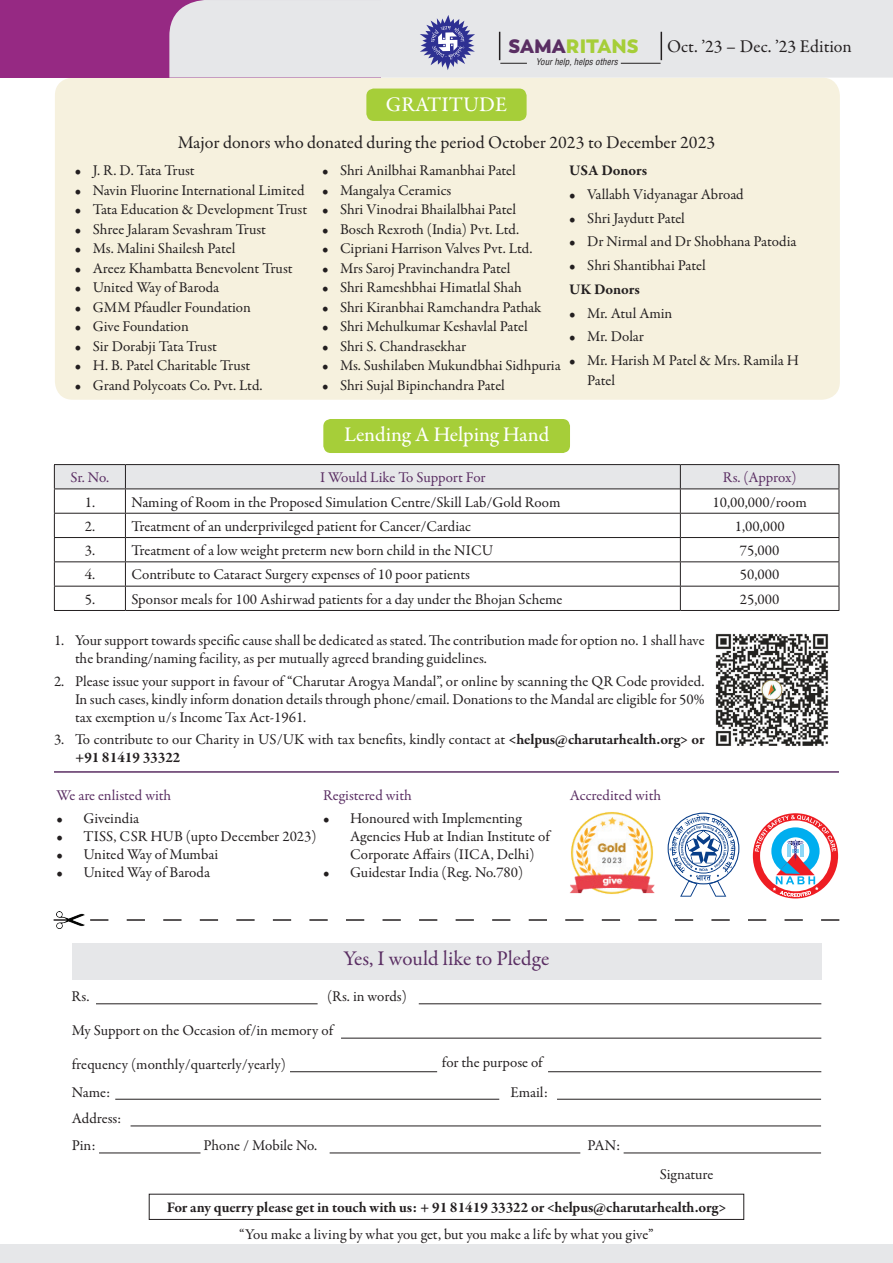
<style>
.page{position:relative;width:893px;height:1263px;background:#fff}
.page>*{position:absolute;margin:0;border:0;box-sizing:border-box;transform-origin:0 0}
.t1{font:500 21px "Garamond Premr Pro";color:#fff}
.t2{font:21px "Garamond Premr Pro";color:#5a2e63}
.t3{font:800 19.35px "Boston";color:#a6ce39}
.t4{font:18px "Garamond Premr Pro";color:#231f20}
.t5{font:15px/18px "Garamond Premr Pro";letter-spacing:-.005em;color:#231f20}
.t6{font:700 15px "Garamond Premr Pro";letter-spacing:-.005em;color:#231f20}
.t7{font:15px "Garamond Premr Pro";letter-spacing:-.005em;color:#5a2e63}
.t8{font:italic condensed 9px "Helvetica LT Std";color:#231f20}
.s1{color:#5a2e63}
.s2{font-weight:700}
</style>
<div class="page">
<div style="left:0;top:1245px;width:893px;height:18px;background:#e6e7e9"></div>
<div style="left:55px;top:78px;width:785px;height:322px;background:#f6f1de;border-radius:18px"></div>
<div style="left:366px;top:89px;width:161px;height:32px;background:#a6ce39;border-radius:8px"></div>
<img style="left:715px;top:633px;width:114px;height:113px">
<svg style="left:54px;top:919px;width:785px;height:2px"></svg>
<img style="left:57px;top:912px;width:27px;height:16px">
<div style="left:72px;top:943px;width:749px;height:36px;background:#e6e7e9"></div>
<hr style="left:290px;top:1071px;width:147px;height:1px;background:#231f20">
<hr style="left:131px;top:1125px;width:690px;height:1px;background:#231f20">
<hr style="left:99px;top:1152px;width:101px;height:1px;background:#231f20">
<hr style="left:330px;top:1152px;width:250px;height:1px;background:#231f20">
<hr style="left:624px;top:1152px;width:197px;height:1px;background:#231f20">
<hr style="left:96px;top:1003px;width:222px;height:1px;background:#231f20">
<hr style="left:419px;top:1003px;width:402px;height:1px;background:#231f20">
<hr style="left:341px;top:1038px;width:480px;height:1px;background:#231f20">
<hr style="left:115px;top:1099px;width:384px;height:1px;background:#231f20">
<hr style="left:557px;top:1099px;width:264px;height:1px;background:#231f20">
<div style="left:0;top:0;width:380px;height:78px;background:#962983"></div>
<div style="left:169px;top:0;width:724px;height:78px;background:#e6e7e9"></div>
<svg style="left:420px;top:15px;width:55px;height:55px;background:#9395c3"></svg>
<svg style="left:661px;top:32px;width:1px;height:28px"></svg>
<svg style="left:499px;top:32px;width:28px;height:32px"></svg>
<hr style="left:621px;top:63px;width:40px;height:1px;background:#231f20">
<hr style="left:548px;top:1071px;width:273px;height:1px;background:#231f20">
<div style="left:323px;top:419px;width:247px;height:34px;background:#a6ce39;border-radius:8px"></div>
<hr style="left:54px;top:464px;width:71px;height:1px;background:#231f20">
<hr style="left:125px;top:464px;width:555px;height:1px;background:#231f20">
<hr style="left:680px;top:464px;width:159px;height:1px;background:#231f20">
<svg style="left:54px;top:465px;width:786px;height:145px"></svg>
<hr style="left:54px;top:610px;width:71px;height:1px;background:#231f20">
<hr style="left:125px;top:610px;width:555px;height:1px;background:#231f20">
<hr style="left:680px;top:610px;width:159px;height:1px;background:#231f20">
<hr style="left:54px;top:771px;width:785px;height:2px;background:#5a2e63">
<img style="left:570px;top:812px;width:85px;height:82px">
<svg style="left:753px;top:813px;width:85px;height:85px"></svg>
<svg style="left:668px;top:813px;width:71px;height:84px"></svg>
<div style="left:149px;top:1194px;width:595px;height:26px;border:1px solid #231f20"></div>
<p class="t3" style="left:508px;top:34px;width:132px"><span class="s1">SAMA</span>RITANS</p>
<p class="t8" style="left:536px;top:56px;width:83px">Your help, helps others</p>
<p class="t4" style="left:667px;top:35px;width:186px">Oct. ’23 – Dec. ’23 Edition</p>
<h1 class="t1" style="left:386px;top:92px;width:123px">GRATITUDE</h1>
<p class="t4" style="left:178px;top:131px;width:539px">Major donors who donated during the period October 2023 to December 2023</p>
<p class="t5" style="left:75px;top:162px;width:121px">• J. R. D. Tata Trust</p>
<p class="t5" style="left:75px;top:181px;width:231px">• Navin Fluorine International Limited</p>
<p class="t5" style="left:75px;top:201px;width:234px">• Tata Education &amp; Development Trust</p>
<p class="t5" style="left:75px;top:220px;width:193px">• Shree Jalaram Sevashram Trust</p>
<p class="t5" style="left:75px;top:240px;width:162px">• Ms. Malini Shailesh Patel</p>
<p class="t5" style="left:75px;top:259px;width:219px">• Areez Khambatta Benevolent Trust</p>
<p class="t5" style="left:75px;top:279px;width:146px">• United Way of Baroda</p>
<p class="t5" style="left:75px;top:298px;width:178px">• GMM Pfaudler Foundation</p>
<p class="t5" style="left:75px;top:318px;width:116px">• Give Foundation</p>
<p class="t5" style="left:75px;top:337px;width:144px">• Sir Dorabji Tata Trust</p>
<p class="t5" style="left:75px;top:357px;width:177px">• H. B. Patel Charitable Trust</p>
<p class="t5" style="left:75px;top:376px;width:189px">• Grand Polycoats Co. Pvt. Ltd.</p>
<p class="t5" style="left:322px;top:162px;width:195px">• Shri Anilbhai Ramanbhai Patel</p>
<p class="t5" style="left:322px;top:181px;width:131px">• Mangalya Ceramics</p>
<p class="t5" style="left:322px;top:201px;width:196px">• Shri Vinodrai Bhailalbhai Patel</p>
<p class="t5" style="left:322px;top:220px;width:199px">• Bosch Rexroth (India) Pvt. Ltd.</p>
<p class="t5" style="left:322px;top:240px;width:212px">• Cipriani Harrison Valves Pvt. Ltd.</p>
<p class="t5" style="left:322px;top:259px;width:190px">• Mrs Saroj Pravinchandra Patel</p>
<p class="t5" style="left:322px;top:279px;width:201px">• Shri Rameshbhai Himatlal Shah</p>
<p class="t5" style="left:322px;top:298px;width:221px">• Shri Kiranbhai Ramchandra Pathak</p>
<p class="t5" style="left:322px;top:318px;width:207px">• Shri Mehulkumar Keshavlal Patel</p>
<p class="t5" style="left:322px;top:337px;width:146px">• Shri S. Chandrasekhar</p>
<p class="t5" style="left:322px;top:357px;width:240px">• Ms. Sushilaben Mukundbhai Sidhpuria</p>
<p class="t5" style="left:322px;top:376px;width:184px">• Shri Sujal Bipinchandra Patel</p>
<p class="t6" style="left:569px;top:161px;width:79px">USA Donors</p>
<p class="t5" style="left:569px;top:186px;width:176px">• Vallabh Vidyanagar Abroad</p>
<p class="t5" style="left:569px;top:209px;width:117px">• Shri Jaydutt Patel</p>
<p class="t5" style="left:569px;top:233px;width:229px">• Dr Nirmal and Dr Shobhana Patodia</p>
<p class="t5" style="left:569px;top:257px;width:138px">• Shri Shantibhai Patel</p>
<p class="t6" style="left:569px;top:280px;width:72px">UK Donors</p>
<p class="t5" style="left:569px;top:304px;width:105px">• Mr. Atul Amin</p>
<p class="t5" style="left:569px;top:328px;width:76px">• Mr. Dolar</p>
<p class="t5" style="left:587px;top:351px;width:213px;line-height:19.5px;text-indent:-18px">• Mr. Harish M Patel &amp; Mrs. Ramila H<br>Patel</p>
<h1 class="t1" style="left:344px;top:422px;width:207px">Lending A Helping Hand</h1>
<p class="t7" style="left:71px;top:468px;width:40px">Sr. No.</p>
<p class="t7" style="left:320px;top:468px;width:167px">I Would Like To Support For</p>
<p class="t7" style="left:723px;top:468px;width:75px">Rs. (Approx)</p>
<p class="t5" style="left:85px;top:493px;width:12px">1.</p>
<p class="t5" style="left:131px;top:493px;width:431px">Naming of Room in the Proposed Simulation Centre/Skill Lab/Gold Room</p>
<p class="t5" style="left:713px;top:493px;width:96px">10,00,000/room</p>
<p class="t5" style="left:85px;top:517px;width:12px">2.</p>
<p class="t5" style="left:131px;top:517px;width:341px">Treatment of an underprivileged patient for Cancer/Cardiac</p>
<p class="t5" style="left:735px;top:517px;width:51px">1,00,000</p>
<p class="t5" style="left:85px;top:542px;width:12px">3.</p>
<p class="t5" style="left:131px;top:542px;width:363px">Treatment of a low weight preterm new born child in the NICU</p>
<p class="t5" style="left:740px;top:542px;width:41px">75,000</p>
<p class="t5" style="left:85px;top:566px;width:12px">4.</p>
<p class="t5" style="left:131px;top:566px;width:340px">Contribute to Cataract Surgery expenses of 10 poor patients</p>
<p class="t5" style="left:740px;top:566px;width:41px">50,000</p>
<p class="t5" style="left:85px;top:590px;width:12px">5.</p>
<p class="t5" style="left:131px;top:590px;width:433px">Sponsor meals for 100 Ashirwad patients for a day under the Bhojan Scheme</p>
<p class="t5" style="left:740px;top:590px;width:41px">25,000</p>
<p class="t5" style="left:75px;top:632px;width:631px;text-indent:-21px">1. Your support towards specific cause shall be dedicated as stated. The contribution made for option no. 1 shall have the branding/naming facility, as per mutually agreed branding guidelines.</p>
<p class="t5" style="left:75px;top:672px;width:631px;text-align:justify;text-indent:-21px">2. Please issue your support in favour of “Charutar Arogya Mandal”, or online by scanning the QR Code provided.<br>In such cases, kindly inform donation details through phone/email. Donations to the Mandal are eligible for 50% tax exemption u/s Income Tax Act-1961.</p>
<p class="t5" style="left:75px;top:730px;width:631px;text-indent:-21px">3. To contribute to our Charity in US/UK with tax benefits, kindly contact at <span class="s2">&lt;helpus@charutarhealth.org&gt; or +91 81419 33322</span></p>
<p class="t7" style="left:57px;top:786px;width:116px">We are enlisted with</p>
<p class="t5" style="left:57px;top:810px;width:84px">• Giveindia</p>
<p class="t5" style="left:57px;top:828px;width:262px">• TISS, CSR HUB (upto December 2023)</p>
<p class="t5" style="left:57px;top:846px;width:163px">• United Way of Mumbai</p>
<p class="t5" style="left:57px;top:864px;width:155px">• United Way of Baroda</p>
<p class="t7" style="left:323px;top:786px;width:90px">Registered with</p>
<p class="t5" style="left:350px;top:810px;width:201px;text-indent:-27px">• Honoured with Implementing<br>Agencies Hub at Indian Institute of<br>Corporate Affairs (IICA, Delhi)</p>
<p class="t5" style="left:323px;top:864px;width:202px">• Guidestar India (Reg. No.780)</p>
<p class="t7" style="left:570px;top:786px;width:93px">Accredited with</p>
<h1 class="t2" style="left:344px;top:946px;width:207px">Yes, I would like to Pledge</h1>
<p class="t5" style="left:72px;top:988px;width:19px">Rs.</p>
<p class="t5" style="left:327px;top:988px;width:81px">(Rs. in words)</p>
<p class="t5" style="left:72px;top:1022px;width:263px">My Support on the Occasion of/in memory of</p>
<p class="t5" style="left:72px;top:1056px;width:215px">frequency (monthly/quarterly/yearly)</p>
<p class="t5" style="left:442px;top:1053px;width:102px">for the purpose of</p>
<p class="t5" style="left:72px;top:1105px;width:51px;line-height:27px">Address:<br>Pin:</p>
<p class="t5" style="left:72px;top:1083px;width:40px">Name:</p>
<p class="t5" style="left:510px;top:1083px;width:39px">Email:</p>
<p class="t5" style="left:203px;top:1137px;width:115px">Phone / Mobile No.</p>
<p class="t5" style="left:587px;top:1137px;width:34px">PAN:</p>
<p class="t5" style="left:660px;top:1166px;width:55px">Signature</p>
<p class="t6" style="left:167px;top:1198px;width:561px">For any querry please get in touch with us: + 91 81419 33322 or &lt;helpus@charutarhealth.org&gt;</p>
<p class="t5" style="left:239px;top:1226px;width:416px">“You make a living by what you get, but you make a life by what you give”</p>
</div>
